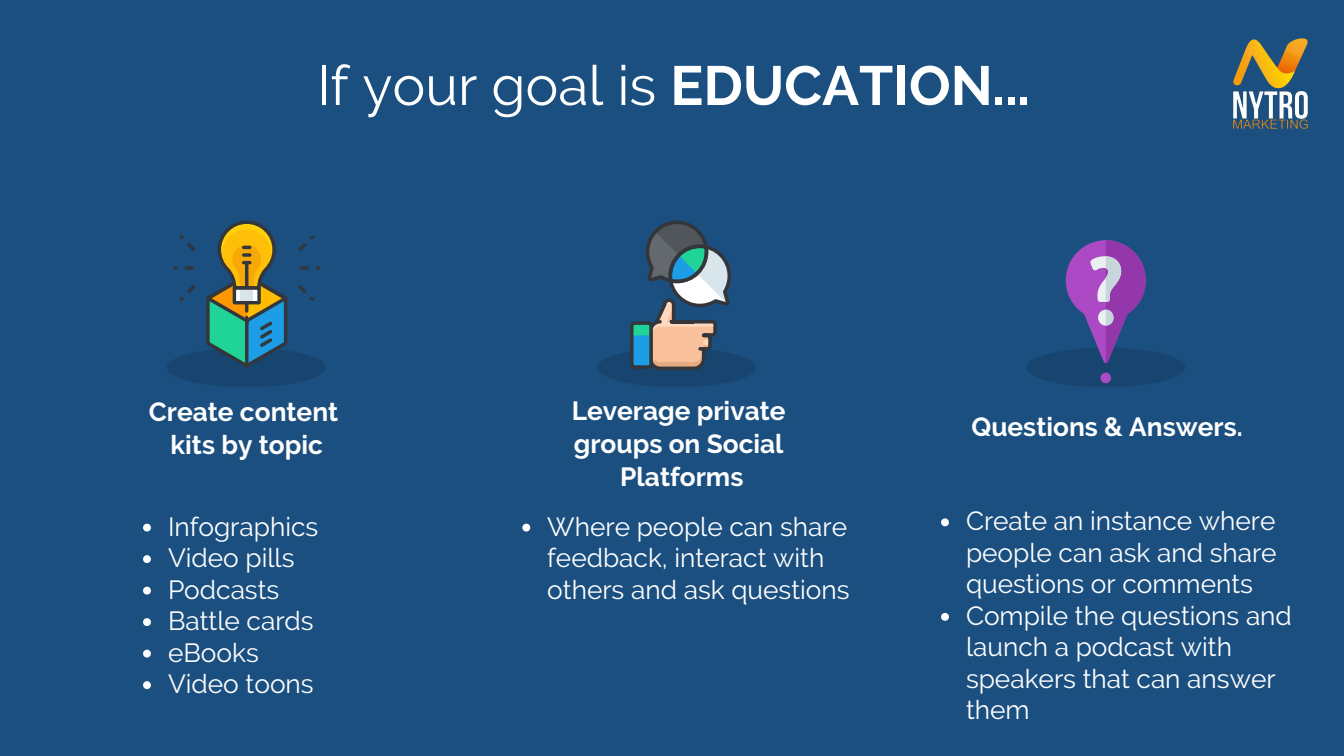
<style>
.page{position:relative;width:1344px;height:756px;background:#1b4f80}
.page>*{position:absolute;margin:0;border:0;box-sizing:border-box;transform-origin:0 0}
.t1{font:55.12px "Raleway";color:#fff}
.t2{font:26.25px/31.5px "Raleway";color:#fff}
.t3{font:700 26.25px/32.9px "Raleway";color:#fff;text-align:center}
.s1{font-weight:700}
</style>
<div class="page">
<svg style="left:167px;top:220px;width:158px;height:167px"></svg>
<svg style="left:143px;top:524px;width:8px;height:8px"></svg>
<svg style="left:143px;top:555px;width:8px;height:8px"></svg>
<svg style="left:143px;top:587px;width:8px;height:8px"></svg>
<svg style="left:143px;top:618px;width:8px;height:8px"></svg>
<svg style="left:143px;top:650px;width:8px;height:8px"></svg>
<svg style="left:143px;top:681px;width:8px;height:8px"></svg>
<svg style="left:522px;top:524px;width:8px;height:8px"></svg>
<svg style="left:597px;top:220px;width:159px;height:167px"></svg>
<svg style="left:941px;top:518px;width:8px;height:8px"></svg>
<svg style="left:941px;top:613px;width:8px;height:8px"></svg>
<svg style="left:1027px;top:240px;width:158px;height:147px"></svg>
<img style="left:1233px;top:38px;width:75px;height:91px">
<h1 class="t1" style="left:317px;top:54px;width:715px">If your goal is <span class="s1">EDUCATION...</span></h1>
<p class="t3" style="left:149px;top:396px;width:191px">Create content kits by topic</p>
<p class="t2" style="left:168px;top:510px;width:152px">Infographics<br>Video pills<br>Podcasts<br>Battle cards eBooks<br>Video toons</p>
<p class="t3" style="left:572px;top:394px;width:215px">Leverage private groups on Social<br>Platforms</p>
<p class="t2" style="left:547px;top:510px;width:304px">Where people can share feedback, interact with others and ask questions</p>
<p class="t3" style="left:972px;top:410px;width:273px">Questions &amp; Answers.</p>
<p class="t2" style="left:966px;top:505px;width:327px">Create an instance where people can ask and share questions or comments<br>Compile the questions and launch a podcast with speakers that can answer them</p>
</div>
